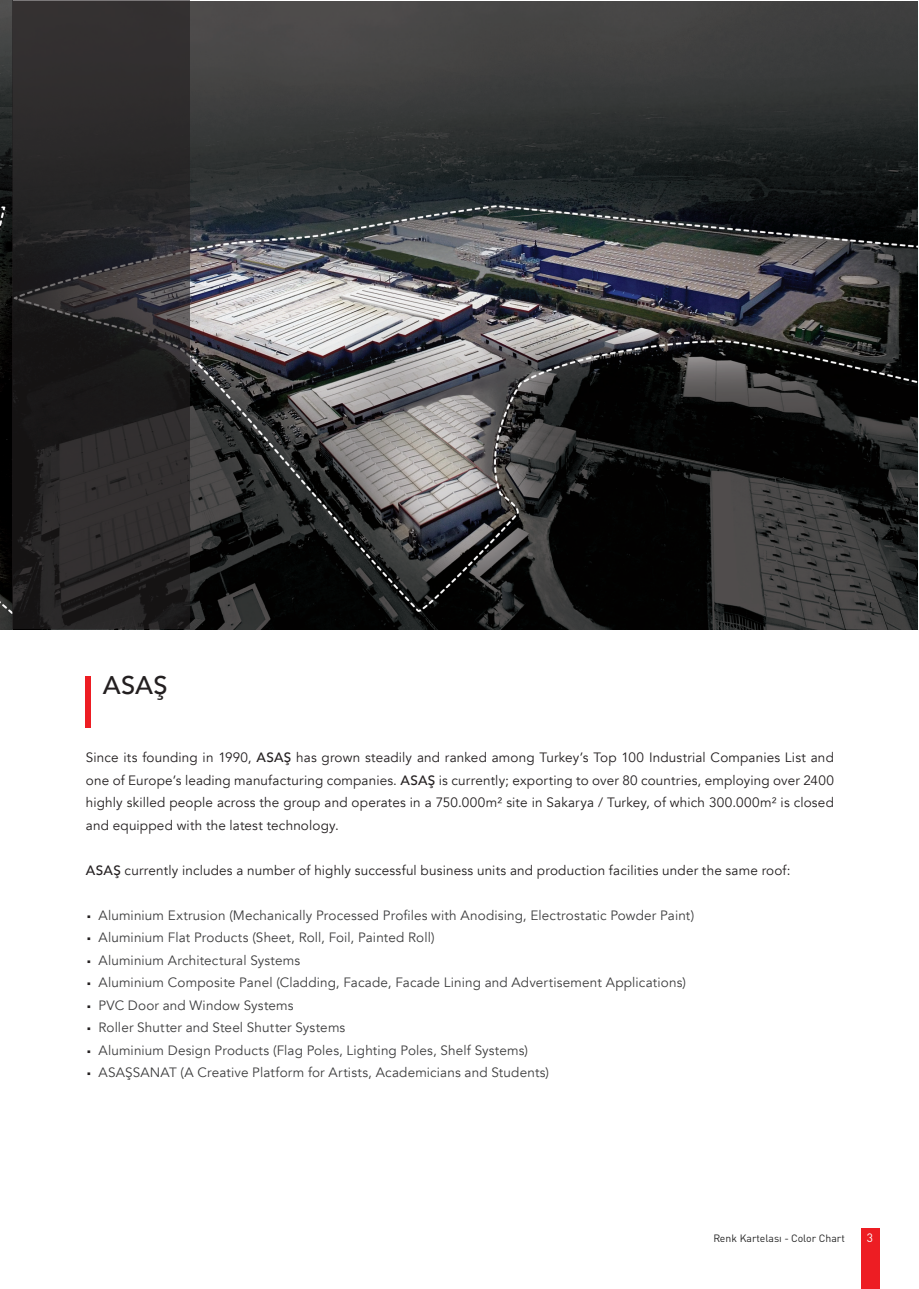
<style>
.page{position:relative;width:919px;height:1289px;background:#fff}
.page>*{position:absolute;margin:0;border:0;box-sizing:border-box;transform-origin:0 0}
.Text_2{font:500 25.5px "Avenir";color:#231f20}
.Text_2-2{font:13.5px "Avenir";letter-spacing:.01em;color:#3e3e3f}
.Text_2-3{font:13.5px/22.5px "Avenir";letter-spacing:.01em;color:#231f20;text-align:justify}
.t1{font:12px "DIN Pro";color:#fff}
.t2{font:10.5px "DIN Pro";color:#242424}
.s1{font-weight:500}
.s2{font-family:"Andale Mono";font-size:10.5px;color:#231f20}
</style>
<div class="page">
<div style="left:860px;top:1228px;width:19px;height:60px;background:#ed1d23"></div>
<img style="left:190px;top:2px;width:727px;height:627px">
<img style="left:0;top:0;width:13px;height:629px">
<svg style="left:13px;top:0;width:177px;height:629px;background:#282627"></svg>
<div style="left:85px;top:675px;width:5px;height:52px;background:#ed1d23"></div>
<p class="Text_2" style="left:103px;top:663px;width:66px">ASAŞ</p>
<p class="Text_2-3" style="left:86px;top:746px;width:749px">Since its founding in 1990, <span class="s1">ASAŞ</span> has grown steadily and ranked among Turkey’s Top 100 Industrial Companies List and one of Europe’s leading manufacturing companies. <span class="s1">ASAŞ</span> is currently; exporting to over 80 countries, employing over 2400 highly skilled people across the group and operates in a 750.000m² site in Sakarya / Turkey, of which 300.000m² is closed and equipped with the latest technology.</p>
<p class="Text_2-3" style="left:86px;top:859px;width:706px"><span class="s1">ASAŞ</span> currently includes a number of highly successful business units and production facilities under the same roof:</p>
<p class="Text_2-2" style="left:86px;top:907px;width:609px"><span class="s2">▪</span> Aluminium Extrusion (Mechanically Processed Profiles with Anodising, Electrostatic Powder Paint)</p>
<p class="Text_2-2" style="left:86px;top:929px;width:350px"><span class="s2">▪</span> Aluminium Flat Products (Sheet, Roll, Foil, Painted Roll)</p>
<p class="Text_2-2" style="left:86px;top:952px;width:216px"><span class="s2">▪</span> Aluminium Architectural Systems</p>
<p class="Text_2-2" style="left:86px;top:974px;width:601px"><span class="s2">▪</span> Aluminium Composite Panel (Cladding, Facade, Facade Lining and Advertisement Applications)</p>
<p class="Text_2-2" style="left:86px;top:997px;width:209px"><span class="s2">▪</span> PVC Door and Window Systems</p>
<p class="Text_2-2" style="left:86px;top:1019px;width:261px"><span class="s2">▪</span> Roller Shutter and Steel Shutter Systems</p>
<p class="Text_2-2" style="left:86px;top:1042px;width:443px"><span class="s2">▪</span> Aluminium Design Products (Flag Poles, Lighting Poles, Shelf Systems)</p>
<p class="Text_2-2" style="left:86px;top:1064px;width:464px"><span class="s2">▪</span> ASAŞSANAT (A Creative Platform for Artists, Academicians and Students)</p>
<p class="t2" style="left:713px;top:1229px;width:133px">Renk Kartelası - Color Chart</p>
<p class="t1" style="left:866px;top:1227px;width:8px">3</p>
</div>
